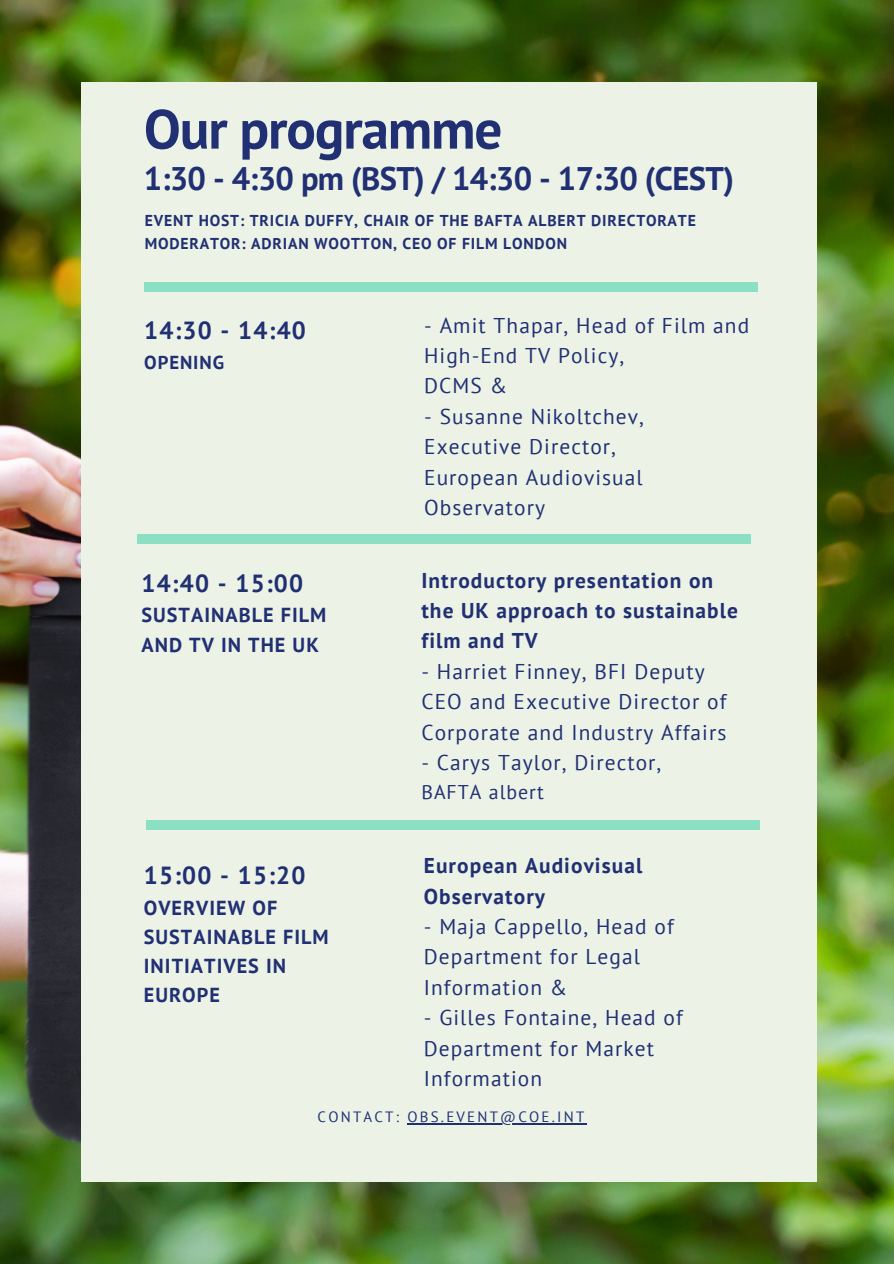
<style>
.page{position:relative;width:894px;height:1264px;background:#fff}
.page>*{position:absolute;margin:0;border:0;box-sizing:border-box;transform-origin:0 0}
.t1{font:700 55.05px "PT Sans";letter-spacing:-.02em;color:#212f73}
.t2{font:700 32.55px "PT Sans";letter-spacing:-.02em;color:#212f73}
.t3{font:700 24.75px "PT Sans";letter-spacing:.05em;color:#212f73}
.t4{font:21.3px/30.5px "PT Sans";letter-spacing:.05em;color:#212f73}
.t5{font:700 21.3px/30.5px "PT Sans";letter-spacing:.05em;color:#212f73}
.t6{font:700 20.25px/29.2px "PT Sans";letter-spacing:.05em;color:#212f73}
.t7{font:19.8px "PT Sans";letter-spacing:.05em;color:#212f73}
.t8{font:700 18.75px "PT Sans";letter-spacing:.05em;color:#212f73}
.t9{font:700 15.75px "PT Sans";letter-spacing:.05em;color:#212f73}
.t10{font:14.85px "PT Sans";letter-spacing:.15em;color:#212f73}
</style>
<div class="page">
<img style="left:0;top:0;width:893px;height:1263px">
<div style="left:81px;top:82px;width:735px;height:1099px;background:#ecf3e6"></div>
<div style="left:145px;top:282px;width:612px;height:9px;background:#8bdfc2"></div>
<div style="left:137px;top:534px;width:613px;height:9px;background:#8bdfc2"></div>
<div style="left:147px;top:820px;width:612px;height:9px;background:#8bdfc2"></div>
<hr style="left:407px;top:1123px;width:179px;height:1px;background:#212f73">
<p class="t1" style="left:144px;top:93px;width:360px">Our programme</p>
<p class="t2" style="left:144px;top:157px;width:591px">1:30 - 4:30 pm (BST) / 14:30 - 17:30 (CEST)</p>
<p class="t9" style="left:145px;top:210px;width:552px">EVENT HOST: TRICIA DUFFY, CHAIR OF THE BAFTA ALBERT DIRECTORATE</p>
<p class="t9" style="left:145px;top:233px;width:423px">MODERATOR: ADRIAN WOOTTON, CEO OF FILM LONDON</p>
<p class="t3" style="left:144px;top:314px;width:163px">14:30 - 14:40</p>
<p class="t8" style="left:144px;top:349px;width:81px">OPENING</p>
<p class="t3" style="left:141px;top:566px;width:163px">14:40 - 15:00</p>
<p class="t6" style="left:141px;top:600px;width:186px">SUSTAINABLE FILM<br>AND TV IN THE UK</p>
<p class="t3" style="left:144px;top:859px;width:163px">15:00 - 15:20</p>
<p class="t6" style="left:144px;top:892px;width:186px">OVERVIEW OF<br>SUSTAINABLE FILM<br>INITIATIVES IN<br>EUROPE</p>
<p class="t4" style="left:424px;top:309px;width:326px">- Amit Thapar, Head of Film and<br>High-End TV Policy,</p>
<p class="t4" style="left:424px;top:370px;width:84px">DCMS &amp;</p>
<p class="t4" style="left:424px;top:401px;width:221px">- Susanne Nikoltchev,</p>
<p class="t4" style="left:424px;top:431px;width:193px">Executive Director,</p>
<p class="t4" style="left:424px;top:461px;width:220px">European Audiovisual<br>Observatory</p>
<p class="t5" style="left:421px;top:564px;width:318px">Introductory presentation on the UK approach to sustainable film and TV</p>
<p class="t4" style="left:421px;top:655px;width:306px">- Harriet Finney, BFI Deputy<br>CEO and Executive Director of<br>Corporate and Industry Affairs</p>
<p class="t4" style="left:421px;top:747px;width:241px">- Carys Taylor, Director,</p>
<p class="t7" style="left:421px;top:779px;width:124px">BAFTA albert</p>
<p class="t5" style="left:423px;top:850px;width:220px">European Audiovisual<br>Observatory</p>
<p class="t4" style="left:423px;top:910px;width:251px">- Maja Cappello, Head of<br>Department for Legal<br>Information &amp;</p>
<p class="t4" style="left:423px;top:1002px;width:260px">- Gilles Fontaine, Head of<br>Department for Market<br>Information</p>
<p class="t10" style="left:317px;top:1106px;width:268px">CONTACT: OBS.EVENT@COE.INT</p>
</div>
